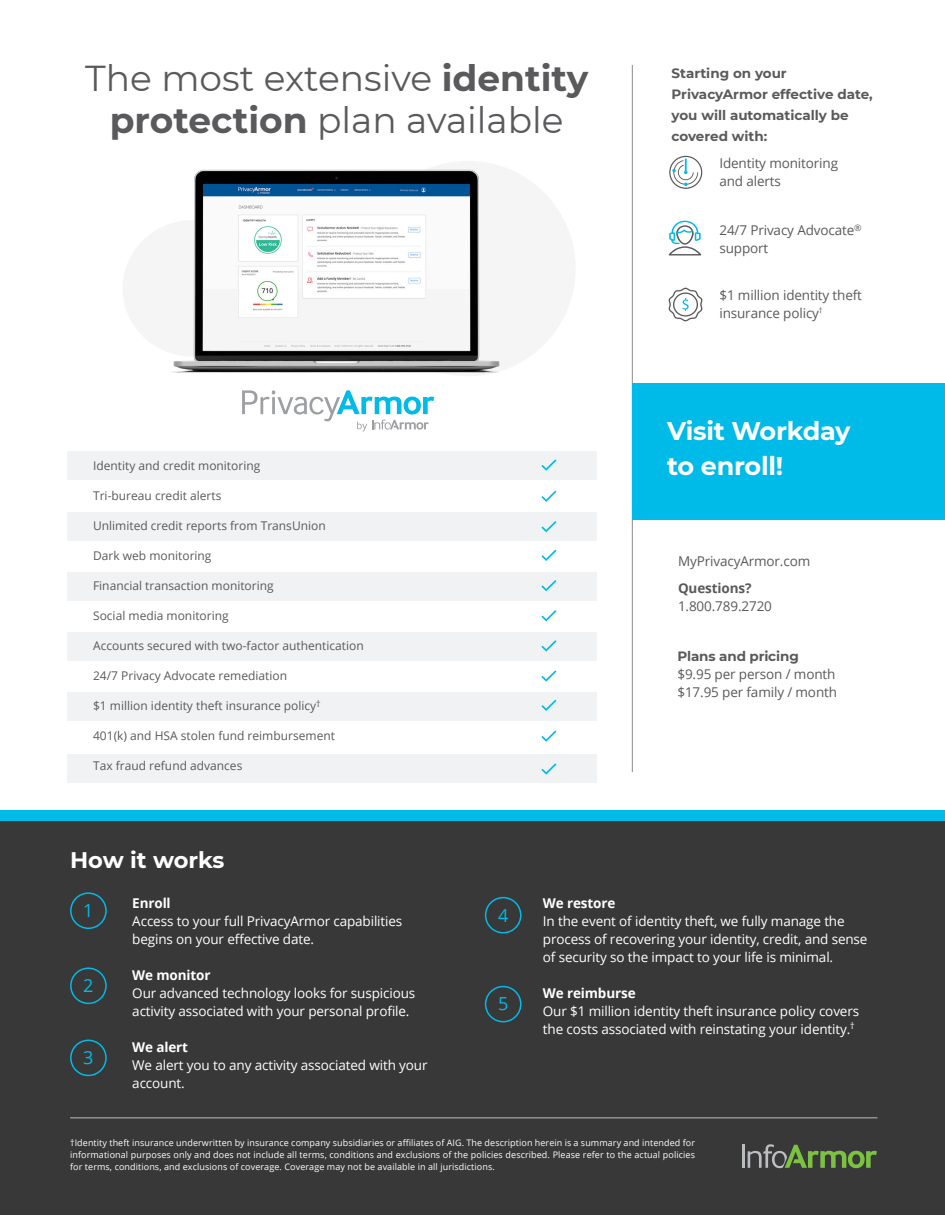
<style>
.page{position:relative;width:945px;height:1215px;background:#fff}
.page>*{position:absolute;margin:0;border:0;box-sizing:border-box;transform-origin:0 0}
.t1{font:36px/42px "Montserrat";color:#5a5a5d;text-align:center}
.t2{font:700 25.5px "Montserrat";letter-spacing:-.01em;color:#fff}
.t3{font:700 22.5px "Montserrat";letter-spacing:-.005em;color:#fff}
.t4{font:18px "Open Sans";color:#00bbe7}
.Body{font:13.5px/18px "Open Sans";letter-spacing:-.01em;color:#fff}
.Body-2{font:13.5px/18px "Open Sans";letter-spacing:-.01em;color:#5a5a5d}
.Body-3{font:700 13.5px/21px "Montserrat";color:#5a5a5d}
.Body-4{font:700 13.5px "Open Sans";letter-spacing:-.01em;color:#fff}
.Features-List{font:12px "Open Sans";color:#5a5a5d}
.t5{font:9px/12px "Open Sans";letter-spacing:.01em;color:#fff;text-align:justify}
.s1{font-weight:700}
</style>
<div class="page">
<div style="left:0;top:810px;width:945px;height:12px;background:#00bbe7"></div>
<div style="left:0;top:822px;width:945px;height:393px;background:#383839"></div>
<hr style="left:70px;top:1117px;width:807px;height:1px;background:#bcbdc0">
<hr style="left:742px;top:1144px;width:3px;height:24px;background:#bcbdc0">
<svg style="left:748px;top:1144px;width:129px;height:24px"></svg>
<div style="left:70px;top:892px;width:37px;height:37px;border:2px solid #00bbe7;border-radius:50%"></div>
<div style="left:485px;top:897px;width:37px;height:37px;border:2px solid #00bbe7;border-radius:50%"></div>
<div style="left:485px;top:986px;width:37px;height:36px;border:2px solid #00bbe7;border-radius:50%"></div>
<div style="left:70px;top:967px;width:37px;height:37px;border:2px solid #00bbe7;border-radius:50%"></div>
<div style="left:70px;top:1040px;width:37px;height:36px;border:2px solid #00bbe7;border-radius:50%"></div>
<div style="left:360px;top:161px;width:216px;height:215px;background:#f5f5f6;border-radius:50%"></div>
<div style="left:123px;top:220px;width:139px;height:137px;background:#f5f5f6;border-radius:50%"></div>
<img style="left:171px;top:169px;width:329px;height:204px">
<hr style="left:632px;top:65px;width:1px;height:707px;background:#8a8c8f">
<div style="left:632px;top:383px;width:313px;height:137px;background:#00bbe7"></div>
<svg style="left:669px;top:156px;width:33px;height:33px"></svg>
<svg style="left:669px;top:221px;width:32px;height:34px"></svg>
<svg style="left:668px;top:288px;width:35px;height:33px"></svg>
<svg style="left:242px;top:390px;width:192px;height:41px"></svg>
<div style="left:68px;top:451px;width:529px;height:29px;background:#f1f2f3"></div>
<div style="left:68px;top:512px;width:529px;height:28px;background:#f1f2f3"></div>
<div style="left:68px;top:572px;width:529px;height:29px;background:#f1f2f3"></div>
<div style="left:68px;top:632px;width:529px;height:29px;background:#f1f2f3"></div>
<div style="left:68px;top:692px;width:529px;height:29px;background:#f1f2f3"></div>
<svg style="left:541px;top:459px;width:15px;height:12px"></svg>
<svg style="left:541px;top:491px;width:15px;height:11px"></svg>
<svg style="left:541px;top:521px;width:15px;height:11px"></svg>
<svg style="left:541px;top:550px;width:15px;height:11px"></svg>
<svg style="left:541px;top:580px;width:15px;height:11px"></svg>
<svg style="left:541px;top:610px;width:15px;height:11px"></svg>
<svg style="left:541px;top:640px;width:15px;height:12px"></svg>
<svg style="left:541px;top:670px;width:15px;height:12px"></svg>
<svg style="left:541px;top:700px;width:15px;height:11px"></svg>
<svg style="left:541px;top:730px;width:15px;height:12px"></svg>
<div style="left:68px;top:755px;width:529px;height:28px;background:#f1f2f3"></div>
<svg style="left:541px;top:763px;width:15px;height:12px"></svg>
<p class="t1" style="left:85px;top:56px;width:505px">The most extensive <span class="s1">identity protection</span> plan available</p>
<p class="Features-List" style="left:93px;top:458px;width:169px">Identity and credit monitoring</p>
<p class="Features-List" style="left:93px;top:488px;width:130px">Tri-bureau credit alerts</p>
<p class="Features-List" style="left:93px;top:518px;width:234px">Unlimited credit reports from TransUnion</p>
<p class="Features-List" style="left:93px;top:548px;width:120px">Dark web monitoring</p>
<p class="Features-List" style="left:93px;top:578px;width:182px">Financial transaction monitoring</p>
<p class="Features-List" style="left:93px;top:608px;width:137px">Social media monitoring</p>
<p class="Features-List" style="left:93px;top:638px;width:272px">Accounts secured with two-factor authentication</p>
<p class="Features-List" style="left:93px;top:668px;width:195px">24/7 Privacy Advocate remediation</p>
<p class="Features-List" style="left:93px;top:698px;width:229px">$1 million identity theft insurance policy<sup>†</sup></p>
<p class="Features-List" style="left:93px;top:728px;width:243px">401(k) and HSA stolen fund reimbursement</p>
<p class="Features-List" style="left:93px;top:758px;width:151px">Tax fraud refund advances</p>
<p class="t3" style="left:70px;top:844px;width:156px">How it works</p>
<p class="Body-3" style="left:672px;top:62px;width:203px">Starting on your<br>PrivacyArmor effective date, you will automatically be covered with:</p>
<p class="Body-2" style="left:719px;top:154px;width:120px">Identity monitoring and alerts</p>
<p class="Body-2" style="left:719px;top:221px;width:144px">24/7 Privacy Advocate<sup>® </sup>support</p>
<p class="Body-2" style="left:719px;top:286px;width:144px">$1 million identity theft insurance policy<sup>†</sup></p>
<p class="t2" style="left:667px;top:413px;width:185px">Visit Workday</p>
<p class="t2" style="left:667px;top:447px;width:118px">to enroll!</p>
<p class="Body-2" style="left:678px;top:552px;width:134px">MyPrivacyArmor.com</p>
<p class="Body-2" style="left:678px;top:579px;width:95px"><span class="s1">Questions?<br></span>1.800.789.2720</p>
<p class="Body-3" style="left:677px;top:645px;width:123px">Plans and pricing</p>
<p class="Body-2" style="left:677px;top:664px;width:160px">$9.95 per person / month</p>
<p class="Body-2" style="left:677px;top:682px;width:161px">$17.95 per family / month</p>
<p class="Body-4" style="left:132px;top:894px;width:40px">Enroll</p>
<p class="Body" style="left:132px;top:912px;width:272px">Access to your full PrivacyArmor capabilities begins on your effective date.</p>
<p class="Body-4" style="left:132px;top:966px;width:80px">We monitor</p>
<p class="Body" style="left:132px;top:984px;width:285px">Our advanced technology looks for suspicious activity associated with your personal profile.</p>
<p class="Body-4" style="left:132px;top:1038px;width:57px">We alert</p>
<p class="Body" style="left:132px;top:1056px;width:297px">We alert you to any activity associated with your account.</p>
<p class="t4" style="left:83px;top:898px;width:12px">1</p>
<p class="t4" style="left:498px;top:903px;width:12px">4</p>
<p class="t4" style="left:83px;top:973px;width:12px">2</p>
<p class="t4" style="left:498px;top:992px;width:12px">5</p>
<p class="t4" style="left:83px;top:1045px;width:12px">3</p>
<p class="Body-4" style="left:543px;top:894px;width:74px">We restore</p>
<p class="Body" style="left:543px;top:912px;width:326px">In the event of identity theft, we fully manage the process of recovering your identity, credit, and sense of security so the impact to your life is minimal.</p>
<p class="Body-4" style="left:543px;top:984px;width:94px">We reimburse</p>
<p class="Body" style="left:543px;top:1002px;width:318px">Our $1 million identity theft insurance policy covers the costs associated with reinstating your identity.<sup>†</sup></p>
<p class="t5" style="left:70px;top:1137px;width:626px">†Identity theft insurance underwritten by insurance company subsidiaries or affiliates of AIG. The description herein is a summary and intended for informational purposes only and does not include all terms, conditions and exclusions of the policies described. Please refer to the actual policies for terms, conditions, and exclusions of coverage. Coverage may not be available in all jurisdictions.</p>
</div>
